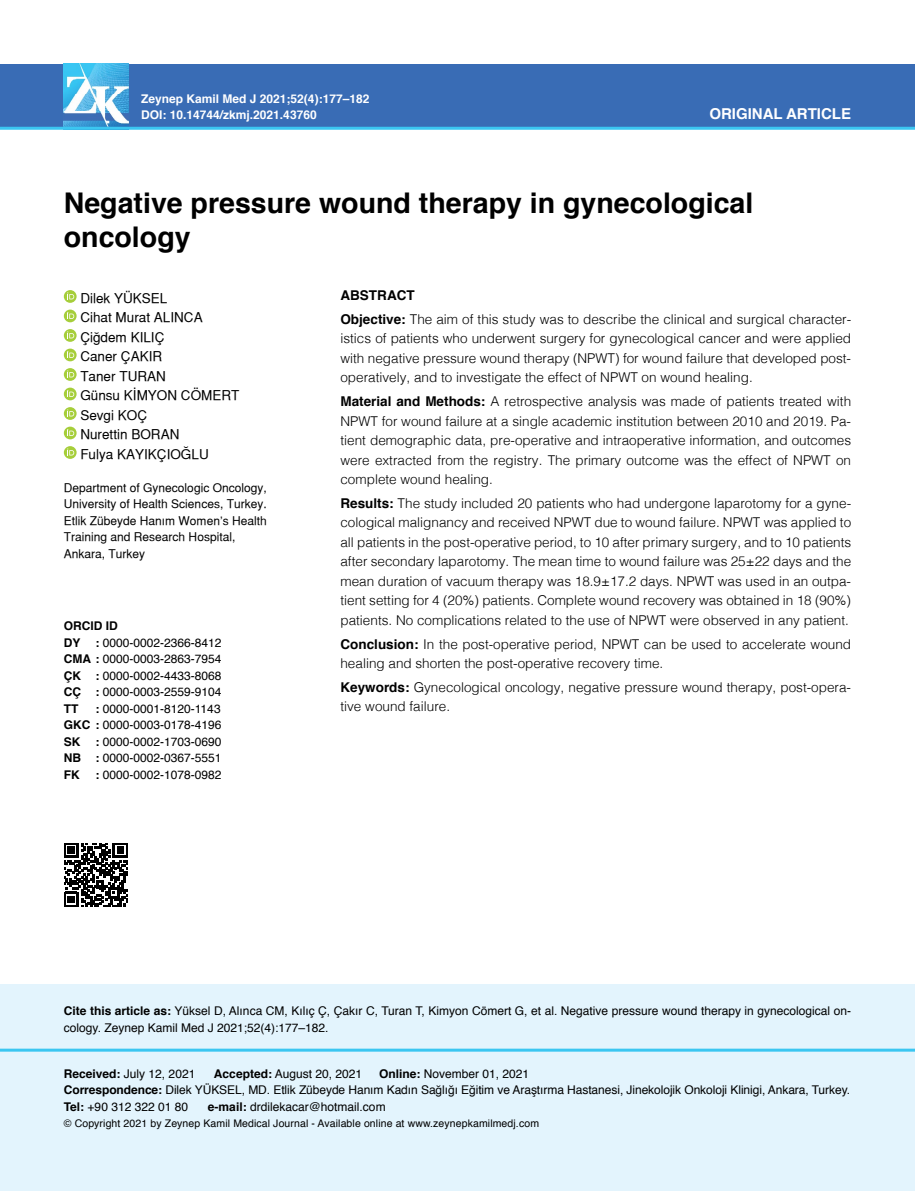
<style>
.page{position:relative;width:915px;height:1191px;background:#fff}
.page>*{position:absolute;margin:0;border:0;box-sizing:border-box;transform-origin:0 0}
.t1{font:700 28.5px/34.2px "Helvetica";color:#000}
.t2{font:700 15px "Helvetica";color:#fff}
.t3{font:300 13.5px/19.5px "Helvetica";color:#000}
.t4{font:500 13.5px/19.5px "Helvetica";color:#000}
.t5{font:12px/16.5px "Helvetica";color:#000}
.t6{font:500 12px/16.5px "Helvetica";color:#000}
.t7{font:700 12px/16.4px "Helvetica";color:#fff}
.t8{font:10.5px "Helvetica";letter-spacing:.01em;color:#000}
.s1{font-weight:700}
</style>
<div class="page">
<div style="left:0;top:64px;width:914px;height:64px;background:#396cb5"></div>
<img style="left:64px;top:64px;width:64px;height:63px">
<hr style="left:0;top:127px;width:914px;height:3px;background:#3bc6f1">
<div style="left:0;top:984px;width:914px;height:207px;background:#e3f4fd"></div>
<svg style="left:64px;top:290px;width:13px;height:13px"></svg>
<svg style="left:67px;top:292px;width:7px;height:7px"></svg>
<svg style="left:64px;top:309px;width:13px;height:13px"></svg>
<svg style="left:67px;top:312px;width:7px;height:7px"></svg>
<svg style="left:64px;top:329px;width:13px;height:13px"></svg>
<svg style="left:67px;top:331px;width:7px;height:7px"></svg>
<svg style="left:64px;top:348px;width:13px;height:13px"></svg>
<svg style="left:67px;top:351px;width:7px;height:7px"></svg>
<svg style="left:64px;top:368px;width:13px;height:13px"></svg>
<svg style="left:67px;top:370px;width:7px;height:7px"></svg>
<svg style="left:64px;top:387px;width:13px;height:13px"></svg>
<svg style="left:67px;top:390px;width:7px;height:7px"></svg>
<svg style="left:64px;top:407px;width:13px;height:13px"></svg>
<svg style="left:67px;top:409px;width:7px;height:7px"></svg>
<svg style="left:64px;top:426px;width:13px;height:13px"></svg>
<svg style="left:67px;top:429px;width:7px;height:7px"></svg>
<svg style="left:64px;top:446px;width:13px;height:13px"></svg>
<svg style="left:67px;top:448px;width:7px;height:7px"></svg>
<hr style="left:0;top:1048px;width:914px;height:3px;background:#3bc6f1">
<svg style="left:64px;top:843px;width:64px;height:63px"></svg>
<p class="t7" style="left:141px;top:91px;width:230px">Zeynep Kamil Med J 2021;52(4):177–182<br>DOI: 10.14744/zkmj.2021.43760</p>
<p class="t2" style="left:709px;top:102px;width:143px">ORIGINAL ARTICLE</p>
<h1 class="t1" style="left:64px;top:186px;width:690px">Negative pressure wound therapy in gynecological oncology</h1>
<p class="t4" style="left:80px;top:288px;width:161px">Dilek YÜKSEL<br>Cihat Murat ALINCA<br>Çiğdem KILIÇ<br>Caner ÇAKIR<br>Taner TURAN<br>Günsu KİMYON CÖMERT<br>Sevgi KOÇ<br>Nurettin BORAN<br>Fulya KAYIKÇIOĞLU</p>
<p class="t3" style="left:340px;top:282px;width:512px;line-height:23.7px"><span class="s1">ABSTRACT<br>Objective:</span> The aim of this study was to describe the clinical and surgical character-</p>
<p class="t3" style="left:340px;top:328px;width:512px;text-align:justify">istics of patients who underwent surgery for gynecological cancer and were applied with negative pressure wound therapy (NPWT) for wound failure that developed post&shy;operatively, and to investigate the effect of NPWT on wound healing.</p>
<p class="t3" style="left:340px;top:390px;width:512px;text-align:justify"><span class="s1">Material and Methods:</span> A retrospective analysis was made of patients treated with NPWT for wound failure at a single academic institution between 2010 and 2019. Pa&shy;tient demographic data, pre-operative and intraoperative information, and outcomes were extracted from the registry. The primary outcome was the effect of NPWT on complete wound healing.</p>
<p class="t3" style="left:340px;top:492px;width:512px;text-align:justify"><span class="s1">Results:</span> The study included 20 patients who had undergone laparotomy for a gyne&shy;cological malignancy and received NPWT due to wound failure. NPWT was applied to all patients in the post-operative period, to 10 after primary surgery, and to 10 patients after secondary laparotomy. The mean time to wound failure was 25±22 days and the mean duration of vacuum therapy was 18.9±17.2 days. NPWT was used in an outpa&shy;tient setting for 4 (20%) patients. Complete wound recovery was obtained in 18 (90%) patients. No complications related to the use of NPWT were observed in any patient.</p>
<p class="t3" style="left:340px;top:633px;width:512px"><span class="s1">Conclusion:</span> In the post-operative period, NPWT can be used to accelerate wound healing and shorten the post-operative recovery time.</p>
<p class="t3" style="left:340px;top:676px;width:512px"><span class="s1">Keywords:</span> Gynecological oncology, negative pressure wound therapy, post-opera&shy;tive wound failure.</p>
<p class="t6" style="left:64px;top:479px;width:204px">Department of Gynecologic Oncology,<br>University of Health Sciences, Turkey.<br>Etlik Zübeyde Hanım Women’s Health<br>Training and Research Hospital,<br>Ankara, Turkey</p>
<p class="t5" style="left:64px;top:618px;width:159px"><span class="s1">ORCID ID<br>DY :</span> 0000-0002-2366-8412<br><span class="s1">CMA :</span> 0000-0003-2863-7954<br><span class="s1">ÇK :</span> 0000-0002-4433-8068<br><span class="s1">CÇ :</span> 0000-0003-2559-9104<br><span class="s1">TT</span></p>
<p class="t5" style="left:64px;top:701px;width:159px;text-align:justify;text-indent:32px"><span class="s1">:</span> 0000-0001-8120-1143<br><span class="s1">GKC :</span> 0000-0003-0178-4196<br><span class="s1">SK :</span> 0000-0002-1703-0690<br><span class="s1">NB :</span> 0000-0002-0367-5551<br><span class="s1">FK</span></p>
<p class="t5" style="left:95px;top:767px;width:128px"><span class="s1">:</span> 0000-0002-1078-0982</p>
<p class="t5" style="left:64px;top:1003px;width:788px"><span class="s1">Cite this article as:</span> Yüksel D, Alınca CM, Kılıç Ç, Çakır C, Turan T, Kimyon Cömert G, et al. Negative pressure wound therapy in gynecological on&shy;cology. Zeynep Kamil Med J 2021;52(4):177–182.</p>
<p class="t5" style="left:64px;top:1065px;width:787px;text-indent:315px"><span class="s1">Online:</span> November 01, 2021<br><span class="s1">Correspondence:</span> Dilek YÜKSEL, MD. Etlik Zübeyde Hanım Kadın Sağlığı Eğitim ve Araştırma Hastanesi, Jinekolojik Onkoloji Klinigi, Ankara, Turkey.<br><span class="s1">Tel:</span> +90 312 322 01 80</p>
<p class="t5" style="left:64px;top:1065px;width:133px"><span class="s1">Received:</span> July 12, 2021</p>
<p class="t5" style="left:214px;top:1065px;width:150px"><span class="s1">Accepted:</span> August 20, 2021</p>
<p class="t5" style="left:208px;top:1098px;width:179px"><span class="s1">e-mail:</span> drdilekacar@hotmail.com</p>
<p class="t8" style="left:64px;top:1115px;width:476px">© Copyright 2021 by Zeynep Kamil Medical Journal - Available online at www.zeynepkamilmedj.com</p>
</div>
